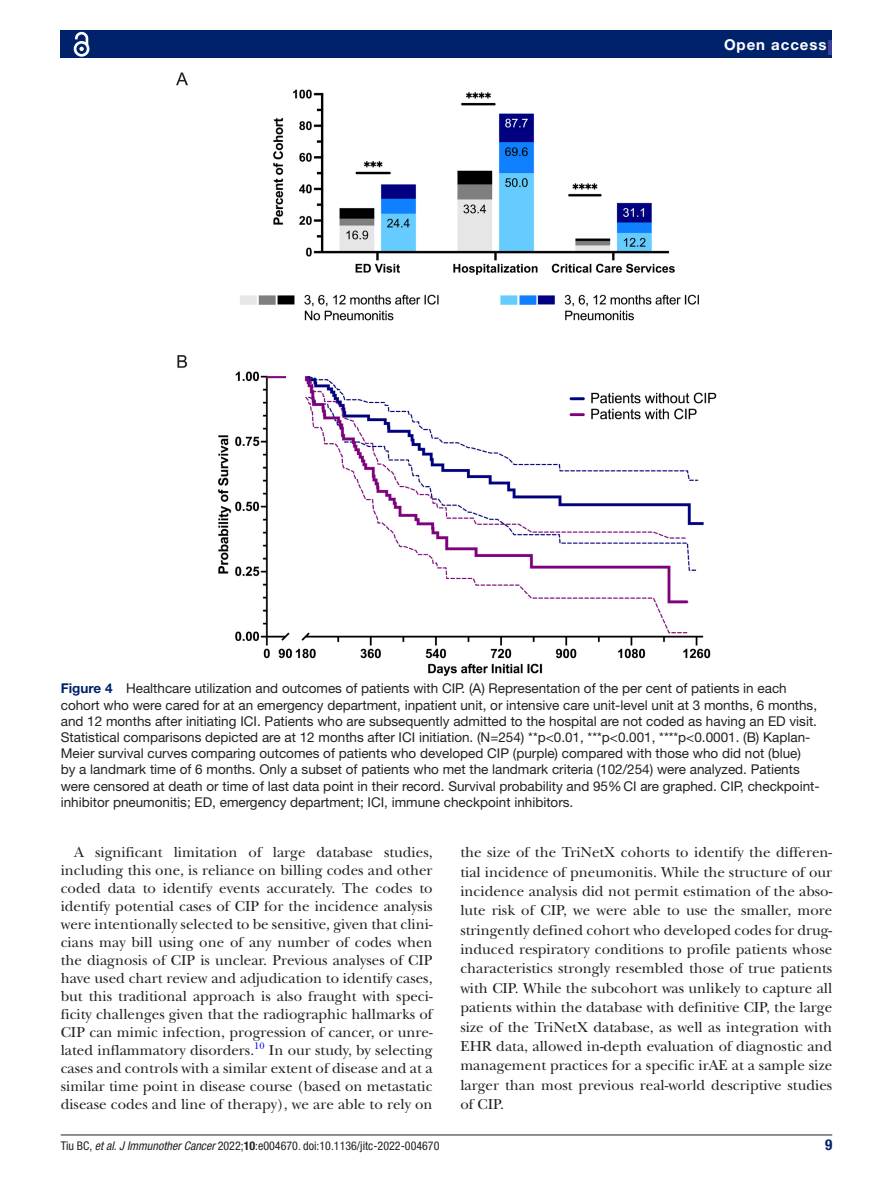
<style>
.page{position:relative;width:893px;height:1191px;background:#fff}
.page>*{position:absolute;margin:0;border:0;box-sizing:border-box;transform-origin:0 0}
.t1{font:15px/18px "New Baskerville";color:#231f20;text-align:justify}
.t2{font:700 15px "Helvetica Neue LT Std";letter-spacing:.065em;color:#fff}
.t3{font:700 condensed 15px "Helvetica Neue LT Std";color:#00226b}
.t4{font:13.5px/16.2px "Helvetica Neue LT Std";color:#231f20}
.t5{font:condensed 12px "Helvetica Neue LT Std";color:#231f20}
.s1{font-weight:700;color:#00226b}
.s2{font-style:italic}
.s3{font-weight:700}
</style>
<div class="page">
<hr style="left:61px;top:1134px;width:771px;height:1px;background:#231f20">
<div style="left:61px;top:31px;width:771px;height:27px;background:#00226b"></div>
<hr style="left:828px;top:40px;width:4px;height:15px;background:#414099">
<svg style="left:73px;top:31px;width:17px;height:26px"></svg>
<img style="left:176px;top:73px;width:540px;height:602px">
<p class="t2" style="left:724px;top:35px;width:104px">Open access</p>
<p class="t4" style="left:61px;top:680px;width:760px"><span class="s1">Figure 4</span> Healthcare utilization and outcomes of patients with CIP. (A) Representation of the per cent of patients in each cohort who were cared for at an emergency department, inpatient unit, or intensive care unit-level unit at 3 months, 6 months, and 12 months after initiating ICI. Patients who are subsequently admitted to the hospital are not coded as having an ED visit.<br>Statistical comparisons depicted are at 12 months after ICI initiation. (N=254) **p&lt;0.01, ***p&lt;0.001, ****p&lt;0.0001. (B) Kaplan-Meier survival curves comparing outcomes of patients who developed CIP (purple) compared with those who did not (blue)<br>by a landmark time of 6 months. Only a subset of patients who met the landmark criteria (102/254) were analyzed. Patients were censored at death or time of last data point in their record. Survival probability and 95%CI are graphed. CIP, checkpoint&shy;inhibitor pneumonitis; ED, emergency department; ICI, immune checkpoint inhibitors.</p>
<p class="t1" style="left:61px;top:843px;width:373px;text-indent:14px">A significant limitation of large database studies, including this one, is reliance on billing codes and other coded data to identify events accurately. The codes to identify potential cases of CIP for the incidence analysis were intentionally selected to be sensitive, given that clini&shy;cians may bill using one of any number of codes when the diagnosis of CIP is unclear. Previous analyses of CIP have used chart review and adjudication to identify cases, but this traditional approach is also fraught with speci&shy;ficity challenges given that the radiographic hallmarks of CIP can mimic infection, progression of cancer, or unre&shy;lated inflammatory disorders.<sup>10</sup> In our study, by selecting cases and controls with a similar extent of disease and at a similar time point in disease course (based on metastatic disease codes and line of therapy), we are able to rely on</p>
<p class="t1" style="left:460px;top:843px;width:373px;line-height:19.4px">the size of the TriNetX cohorts to identify the differen&shy;tial incidence of pneumonitis. While the structure of our incidence analysis did not permit estimation of the abso&shy;lute risk of CIP, we were able to use the smaller, more stringently defined cohort who developed codes for drug&shy;induced respiratory conditions to profile patients whose characteristics strongly resembled those of true patients with CIP. While the subcohort was unlikely to capture all patients within the database with definitive CIP, the large size of the TriNetX database, as well as integration with EHR data, allowed in-depth evaluation of diagnostic and management practices for a specific irAE at a sample size larger than most previous real-world descriptive studies of CIP.</p>
<p class="t5" style="left:61px;top:1138px;width:380px">Tiu BC, <span class="s2">et al</span>. <span class="s2">J Immunother Cancer</span> 2022;<span class="s3">10</span>:e004670. doi:10.1136/jitc-2022-004670</p>
<p class="t3" style="left:825px;top:1135px;width:9px">9</p>
</div>
